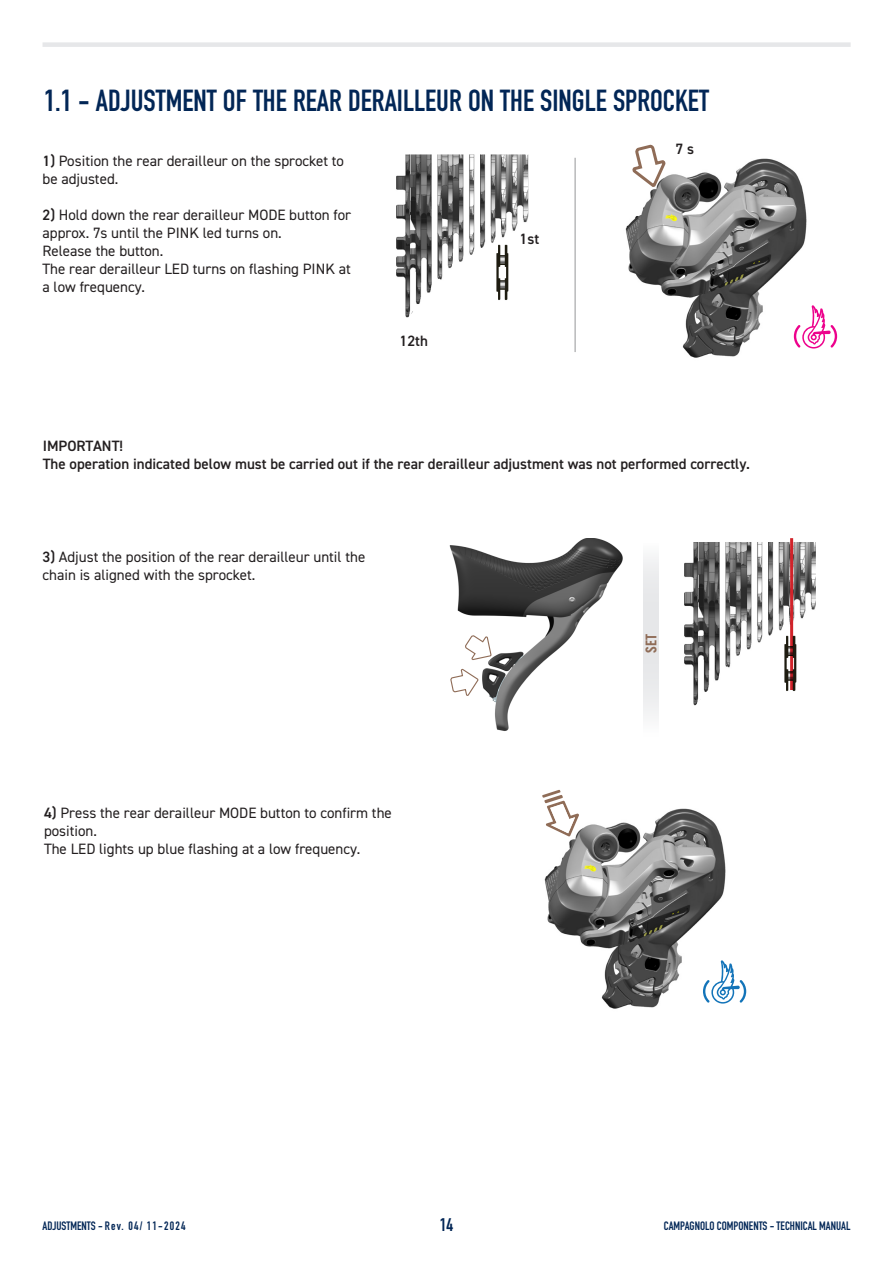
<style>
.page{position:relative;width:893px;height:1263px;background:#fff}
.page>*{position:absolute;margin:0;border:0;box-sizing:border-box;transform-origin:0 0}
.Normale{font:700 30px "DIN Condensed";color:#022656}
.t1{font:700 18px "DIN Condensed";color:#022656}
.t2{font:15px/18px "DIN2014";color:#231f20}
.t3{font:600 15px "DIN2014";color:#231f20}
.t4{font:600 15px "Alternate Gothic ATF";color:#8f6c57}
.t5{font:700 12px "DIN Condensed";color:#022656}
.s1{font-weight:600}
</style>
<div class="page">
<div style="left:43px;top:42px;width:808px;height:5px;background:#e6e7e9"></div>
<img style="left:396px;top:154px;width:132px;height:164px">
<img style="left:492px;top:243px;width:21px;height:61px">
<hr style="left:575px;top:158px;width:1px;height:194px;background:#959798">
<img style="left:625px;top:158px;width:213px;height:200px">
<svg style="left:630px;top:144px;width:38px;height:47px"></svg>
<svg style="left:794px;top:305px;width:43px;height:43px"></svg>
<img style="left:684px;top:542px;width:132px;height:164px">
<hr style="left:790px;top:538px;width:3px;height:152px;background:#d1232a">
<img style="left:781px;top:633px;width:21px;height:61px">
<img style="left:449px;top:538px;width:174px;height:193px">
<svg style="left:464px;top:634px;width:28px;height:27px"></svg>
<svg style="left:449px;top:668px;width:30px;height:29px"></svg>
<svg style="left:643px;top:557px;width:15px;height:159px;fill:#e8e8ea"></svg>
<img style="left:544px;top:808px;width:203px;height:201px">
<svg style="left:542px;top:790px;width:37px;height:47px"></svg>
<svg style="left:703px;top:960px;width:43px;height:43px"></svg>
<p class="Normale" style="left:44px;top:81px;width:666px">1.1 - ADJUSTMENT OF THE REAR DERAILLEUR ON THE SINGLE SPROCKET</p>
<p class="t2" style="left:43px;top:152px;width:303px"><span class="s1">1)</span> Position the rear derailleur on the sprocket to be adjusted.</p>
<p class="t2" style="left:43px;top:206px;width:310px"><span class="s1">2)</span> Hold down the rear derailleur MODE button for approx. 7s until the PINK led turns on.</p>
<p class="t2" style="left:43px;top:242px;width:122px">Release the button.</p>
<p class="t2" style="left:43px;top:260px;width:310px">The rear derailleur LED turns on flashing PINK at a low frequency.</p>
<p class="t3" style="left:400px;top:331px;width:30px">12th</p>
<p class="t3" style="left:520px;top:229px;width:21px">1st</p>
<p class="t3" style="left:676px;top:139px;width:20px">7 s</p>
<p class="t3" style="left:43px;top:436px;width:82px">IMPORTANT!</p>
<p class="t3" style="left:43px;top:454px;width:709px">The operation indicated below must be carried out if the rear derailleur adjustment was not performed correctly.</p>
<p class="t2" style="left:43px;top:547px;width:324px"><span class="s1">3)</span> Adjust the position of the rear derailleur until the chain is aligned with the sprocket.</p>
<p class="t2" style="left:44px;top:804px;width:349px"><span class="s1">4)</span> Press the rear derailleur MODE button to confirm the position.</p>
<p class="t2" style="left:44px;top:840px;width:318px">The LED lights up blue flashing at a low frequency.</p>
<p class="t4" style="left:641px;top:653px;width:20px;rotate:-90deg">SET</p>
<p class="t5" style="left:43px;top:1217px;width:145px">ADJUSTMENTS - Rev. 04/ 11-2024</p>
<p class="t1" style="left:440px;top:1213px;width:15px">14</p>
<p class="t5" style="left:664px;top:1217px;width:188px">CAMPAGNOLO COMPONENTS - TECHNICAL MANUAL</p>
</div>
